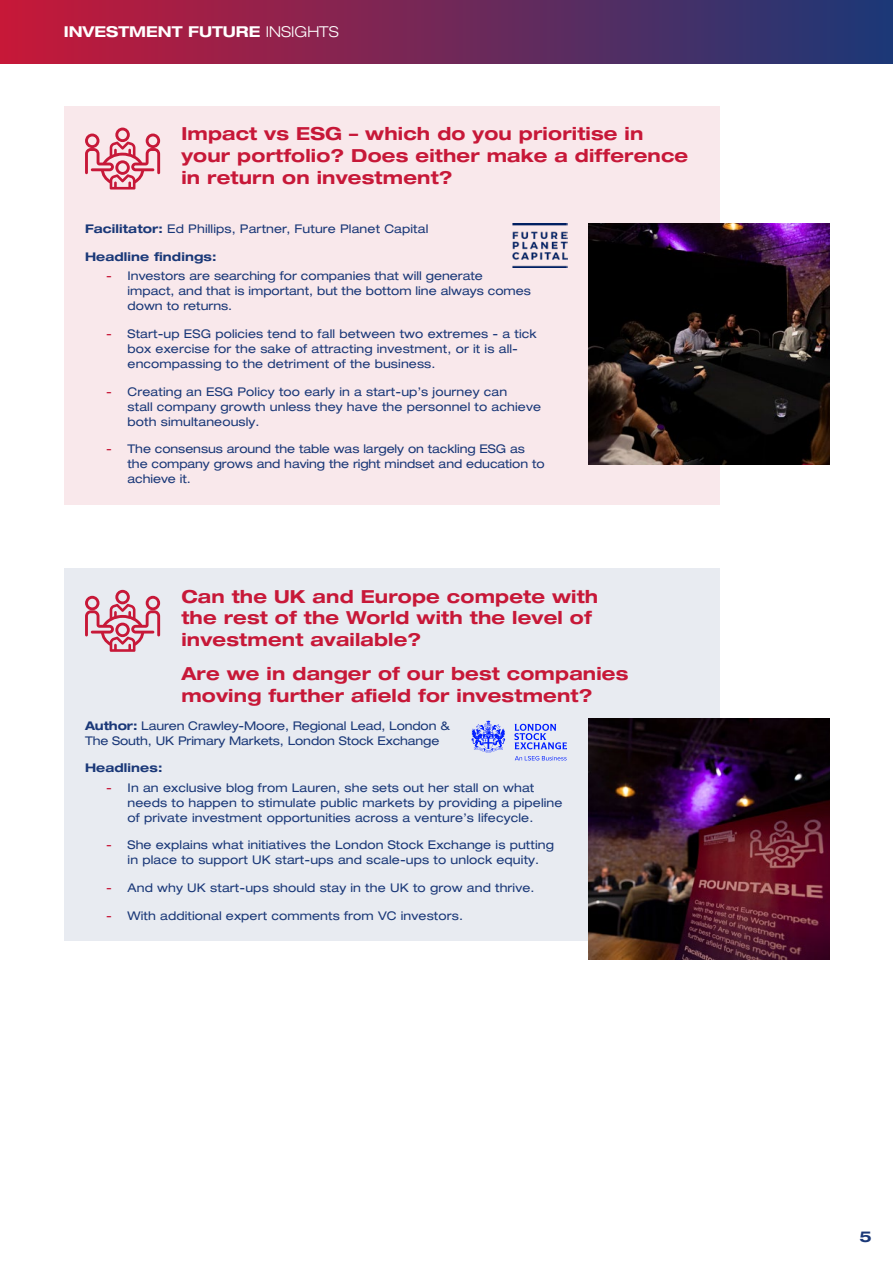
<style>
.page{position:relative;width:893px;height:1263px;background:#fff}
.page>*{position:absolute;margin:0;border:0;box-sizing:border-box;transform-origin:0 0}
.t1{font:700 expanded 18px/21.6px "Helvetica Neue LT Pro";letter-spacing:.01em;color:#c71838}
.t2{font:700 expanded 15px "Helvetica Neue LT Pro";color:#fff}
.t3{font:700 expanded 15px "Helvetica Neue LT Pro";color:#1a3878}
.t4{font:expanded 12px/15px "Helvetica Neue LT Pro";letter-spacing:.01em;color:#1a3878}
.t5{font:expanded 12px/15px "Helvetica Neue LT Pro";letter-spacing:-.01em;color:#1a3878}
.t6{font:700 expanded 12px "Helvetica Neue LT Pro";letter-spacing:.01em;color:#1a3878}
.s1{font-weight:300}
.s2{font-weight:700}
.s3{color:#c71838}
</style>
<div class="page">
<div style="left:0;top:0;width:893px;height:64px;background:linear-gradient(to right,#c71838,#1b3877)"></div>
<div style="left:64px;top:106px;width:655px;height:399px;background:#f9e8eb"></div>
<div style="left:64px;top:569px;width:655px;height:372px;background:#e8ebf1"></div>
<img style="left:588px;top:223px;width:241px;height:241px">
<img style="left:588px;top:718px;width:241px;height:241px">
<svg style="left:85px;top:128px;width:75px;height:62px"></svg>
<svg style="left:85px;top:590px;width:75px;height:62px"></svg>
<img style="left:513px;top:223px;width:55px;height:44px">
<svg style="left:471px;top:721px;width:96px;height:39px"></svg>
<p class="t2" style="left:64px;top:22px;width:276px">INVESTMENT FUTURE <span class="s1">INSIGHTS</span></p>
<h1 class="t1" style="left:181px;top:122px;width:508px">Impact vs ESG – which do you prioritise in your portfolio? Does either make a difference in return on investment?</h1>
<p class="t4" style="left:85px;top:221px;width:345px"><span class="s2">Facilitator:</span> Ed Phillips, Partner, Future Planet Capital</p>
<p class="t6" style="left:85px;top:249px;width:133px">Headline findings:</p>
<p class="t4" style="left:128px;top:268px;width:405px;text-indent:-21px"><span class="s3">-</span> Investors are searching for companies that will generate impact, and that is important, but the bottom line always comes down to returns.</p>
<p class="t4" style="left:128px;top:326px;width:411px;text-indent:-21px"><span class="s3">-</span> Start-up ESG policies tend to fall between two extremes - a tick box exercise for the sake of attracting investment, or it is all&shy;encompassing to the detriment of the business.</p>
<p class="t4" style="left:128px;top:383px;width:415px;text-indent:-21px"><span class="s3">-</span> Creating an ESG Policy too early in a start-up’s journey can<br>stall company growth unless they have the personnel to achieve both simultaneously.</p>
<p class="t4" style="left:128px;top:441px;width:419px;text-indent:-21px"><span class="s3">-</span> The consensus around the table was largely on tackling ESG as the company grows and having the right mindset and education to achieve it.</p>
<h1 class="t1" style="left:181px;top:585px;width:418px">Can the UK and Europe compete with the rest of the World with the level of investment available?</h1>
<h1 class="t1" style="left:181px;top:662px;width:448px">Are we in danger of our best companies moving further afield for investment?</h1>
<p class="t5" style="left:85px;top:717px;width:366px"><span class="s2">Author:</span> Lauren Crawley-Moore, Regional Lead, London &amp;<br>The South, UK Primary Markets, London Stock Exchange</p>
<p class="t6" style="left:85px;top:760px;width:79px">Headlines:</p>
<p class="t4" style="left:128px;top:779px;width:436px;text-indent:-21px"><span class="s3">-</span> In an exclusive blog from Lauren, she sets out her stall on what needs to happen to stimulate public markets by providing a pipeline of private investment opportunities across a venture’s lifecycle.</p>
<p class="t4" style="left:106px;top:837px;width:449px;text-align:center"><span class="s3">-</span> She explains what initiatives the London Stock Exchange is putting in place to support UK start-ups and scale-ups to unlock equity.</p>
<p class="t4" style="left:106px;top:880px;width:430px"><span class="s3">-</span> And why UK start-ups should stay in the UK to grow and thrive.</p>
<p class="t4" style="left:106px;top:908px;width:358px"><span class="s3">-</span> With additional expert comments from VC investors.</p>
<p class="t3" style="left:859px;top:1226px;width:14px">5</p>
</div>
